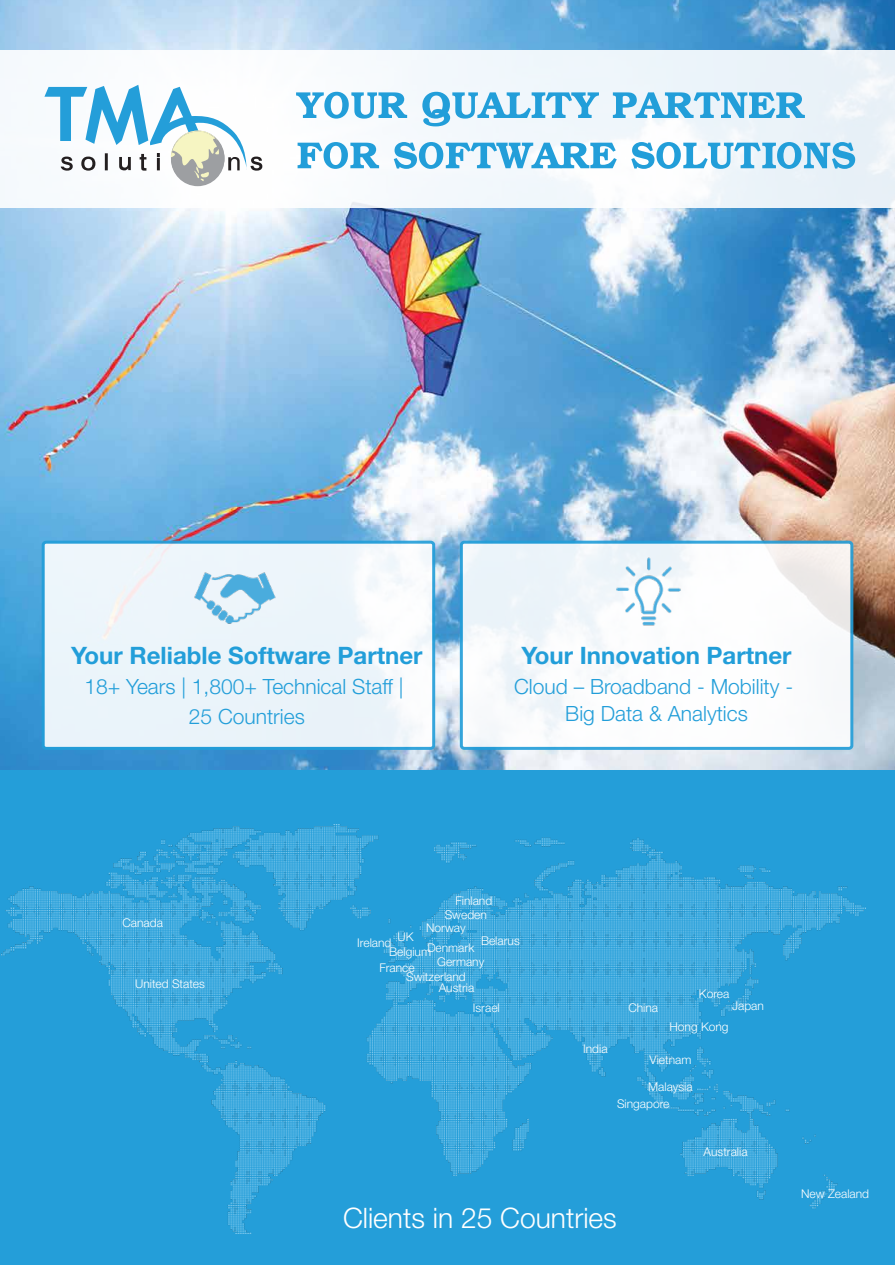
<style>
.page{position:relative;width:895px;height:1265px;background:#fff}
.page>*{position:absolute;margin:0;border:0;box-sizing:border-box;transform-origin:0 0}
.t1{font:300 28.2px "Helvetica Neue";color:#fff}
.t2{font:700 24px "Helvetica Neue";color:#229ed9}
.t3{font:300 21px/30px "Helvetica Neue";color:#229ed9;text-align:center}
.t4{font:300 12px/14.1px "Helvetica Neue";color:#fff}
</style>
<div class="page">
<img style="left:0;top:0;width:894px;height:770px">
<div style="left:0;top:770px;width:894px;height:494px;background:#249ed9"></div>
<img style="left:2px;top:824px;width:863px;height:409px">
<div style="left:43px;top:542px;width:390px;height:206px;background:linear-gradient(to right,#e8f3fa,#f2f7fb);border-radius:3px"></div>
<div style="left:42px;top:540px;width:393px;height:209px;border:3px solid #229ed9;border-radius:3px"></div>
<svg style="left:461px;top:542px;width:390px;height:206px"></svg>
<div style="left:460px;top:540px;width:393px;height:209px;border:3px solid #229ed9;border-radius:3px"></div>
<div style="left:0;top:50px;width:894px;height:158px;background:#f4f9fc"></div>
<svg style="left:296px;top:92px;width:111px;height:27px"></svg>
<svg style="left:612px;top:92px;width:192px;height:26px"></svg>
<svg style="left:297px;top:142px;width:82px;height:27px"></svg>
<svg style="left:394px;top:142px;width:222px;height:27px"></svg>
<div style="left:171px;top:132px;width:53px;height:54px;background:#9d9fa2;border-radius:50%"></div>
<svg style="left:44px;top:85px;width:218px;height:96px"></svg>
<img style="left:181px;top:539px;width:115px;height:115px">
<img style="left:590px;top:533px;width:115px;height:115px">
<svg style="left:422px;top:92px;width:177px;height:34px"></svg>
<svg style="left:631px;top:142px;width:224px;height:27px"></svg>
<h2 class="t2" style="left:71px;top:636px;width:353px">Your Reliable Software Partner</h2>
<h3 class="t3" style="left:84px;top:670px;width:320px">18+ Years | 1,800+ Technical Staff |<br>25 Countries</h3>
<h2 class="t2" style="left:521px;top:636px;width:271px">Your Innovation Partner</h2>
<h3 class="t3" style="left:514px;top:671px;width:280px;line-height:27px">Cloud – Broadband - Mobility -<br>Big Data &amp; Analytics</h3>
<p class="t4" style="left:122px;top:914px;width:42px">Canada</p>
<p class="t4" style="left:135px;top:976px;width:71px">United States</p>
<p class="t4" style="left:444px;top:893px;width:49px;text-indent:11px">Finland<br>Sweden</p>
<p class="t4" style="left:426px;top:920px;width:41px">Norway</p>
<p class="t4" style="left:397px;top:929px;width:17px">UK</p>
<p class="t4" style="left:379px;top:929px;width:37px;line-height:24.9px;text-indent:-22px">Ireland<br>France</p>
<p class="t4" style="left:438px;top:970px;width:37px;line-height:11.2px;text-indent:-32px">Switzerland<br>Austria</p>
<p class="t4" style="left:473px;top:1000px;width:28px">Israel</p>
<p class="t4" style="left:481px;top:932px;width:40px">Belarus</p>
<p class="t4" style="left:389px;top:942px;width:86px">BelgiumDenmark</p>
<p class="t4" style="left:437px;top:953px;width:49px">Germany</p>
<p class="t4" style="left:583px;top:1040px;width:26px">India</p>
<p class="t4" style="left:628px;top:1000px;width:31px">China</p>
<p class="t4" style="left:698px;top:986px;width:32px">Korea</p>
<p class="t4" style="left:732px;top:997px;width:33px">Japan</p>
<p class="t4" style="left:669px;top:1018px;width:61px">Hong Kong</p>
<p class="t4" style="left:649px;top:1052px;width:43px">Vietnam</p>
<p class="t4" style="left:617px;top:1077px;width:77px;line-height:16.5px;text-indent:31px">Malaysia<br>Singapore</p>
<p class="t4" style="left:703px;top:1143px;width:46px">Australia</p>
<h1 class="t1" style="left:343px;top:1195px;width:275px">Clients in 25 Countries</h1>
<p class="t4" style="left:801px;top:1185px;width:70px">New Zealand</p>
</div>
